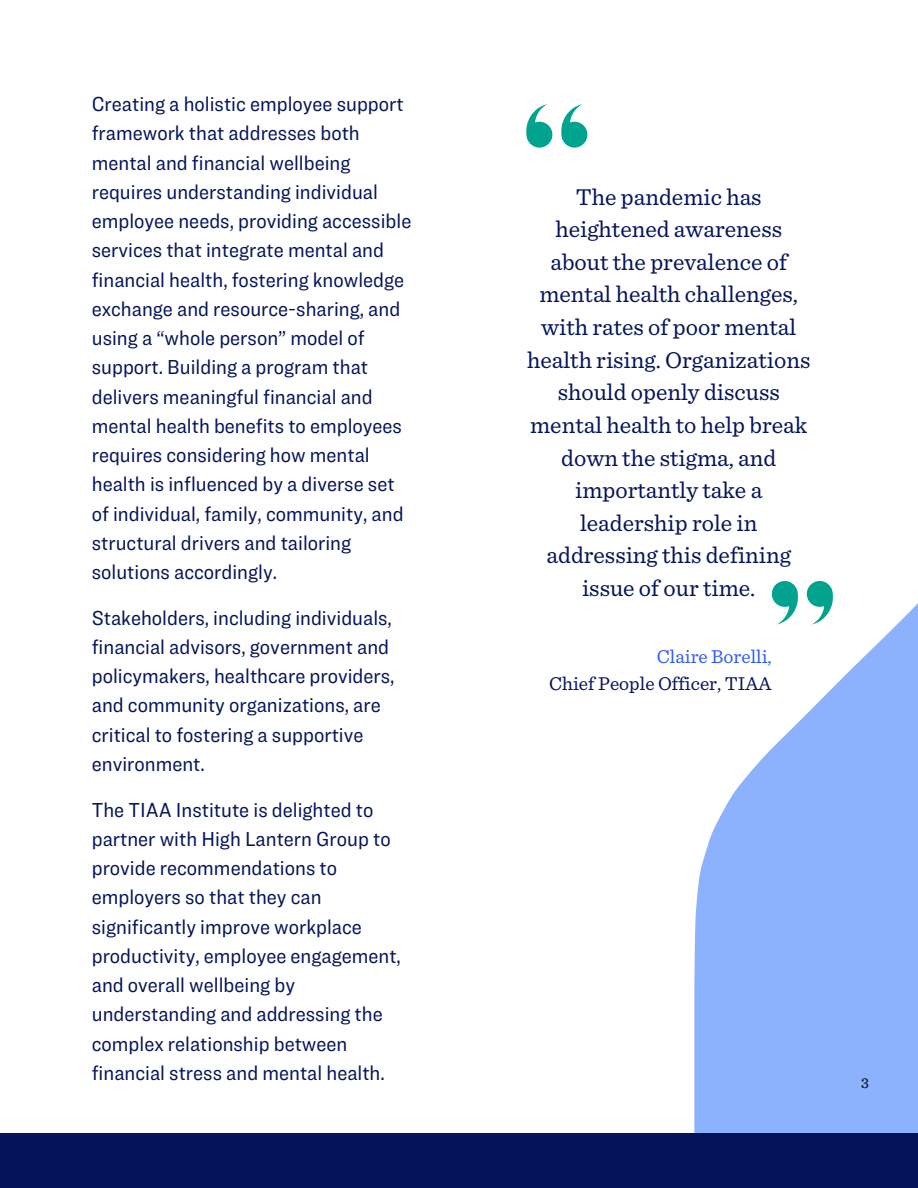
<style>
.page{position:relative;width:918px;height:1188px;background:#fff}
.page>*{position:absolute;margin:0;border:0;box-sizing:border-box;transform-origin:0 0}
.t1{font:24px/32.7px "Sentinel";color:#041459;text-align:center}
.t2{font:21px/29.2px "Ringside Narrow";color:#041459}
.t3{font:19.5px "Sentinel";color:#041459}
.t4{font:19.5px "Sentinel";color:#305af3}
.t5{font:15px "Sentinel";color:#000}
</style>
<div class="page">
<svg style="left:694px;top:592px;width:224px;height:541px;fill:#8cb1fd"></svg>
<div style="left:0;top:1133px;width:918px;height:55px;background:#041459"></div>
<svg style="left:807px;top:581px;width:26px;height:43px"></svg>
<svg style="left:772px;top:581px;width:26px;height:43px"></svg>
<svg style="left:526px;top:104px;width:26px;height:44px"></svg>
<svg style="left:561px;top:104px;width:26px;height:44px"></svg>
<h1 class="t2" style="left:92px;top:89px;width:321px">Creating a holistic employee support framework that addresses both mental and financial wellbeing requires understanding individual employee needs, providing accessible services that integrate mental and financial health, fostering knowledge exchange and resource-sharing, and using a “whole person” model of support. Building a program that delivers meaningful financial and mental health benefits to employees requires considering how mental health is influenced by a diverse set of individual, family, community, and structural drivers and tailoring solutions accordingly.</h1>
<p class="t2" style="left:92px;top:602px;width:304px">Stakeholders, including individuals, financial advisors, government and policymakers, healthcare providers, and community organizations, are critical to fostering a supportive environment.</p>
<p class="t2" style="left:92px;top:794px;width:311px">The TIAA Institute is delighted to partner with High Lantern Group to provide recommendations to employers so that they can significantly improve workplace productivity, employee engagement, and overall wellbeing by understanding and addressing the complex relationship between financial stress and mental health.</p>
<p class="t1" style="left:527px;top:180px;width:285px">The pandemic has heightened awareness about the prevalence of mental health challenges, with rates of poor mental health rising. Organizations should openly discuss mental health to help break down the stigma, and importantly take a leadership role in addressing this defining issue of our time.</p>
<p class="t4" style="left:657px;top:644px;width:117px">Claire Borelli,</p>
<p class="t3" style="left:549px;top:671px;width:224px">Chief People Officer, TIAA</p>
<p class="t5" style="left:861px;top:1074px;width:9px">3</p>
</div>
